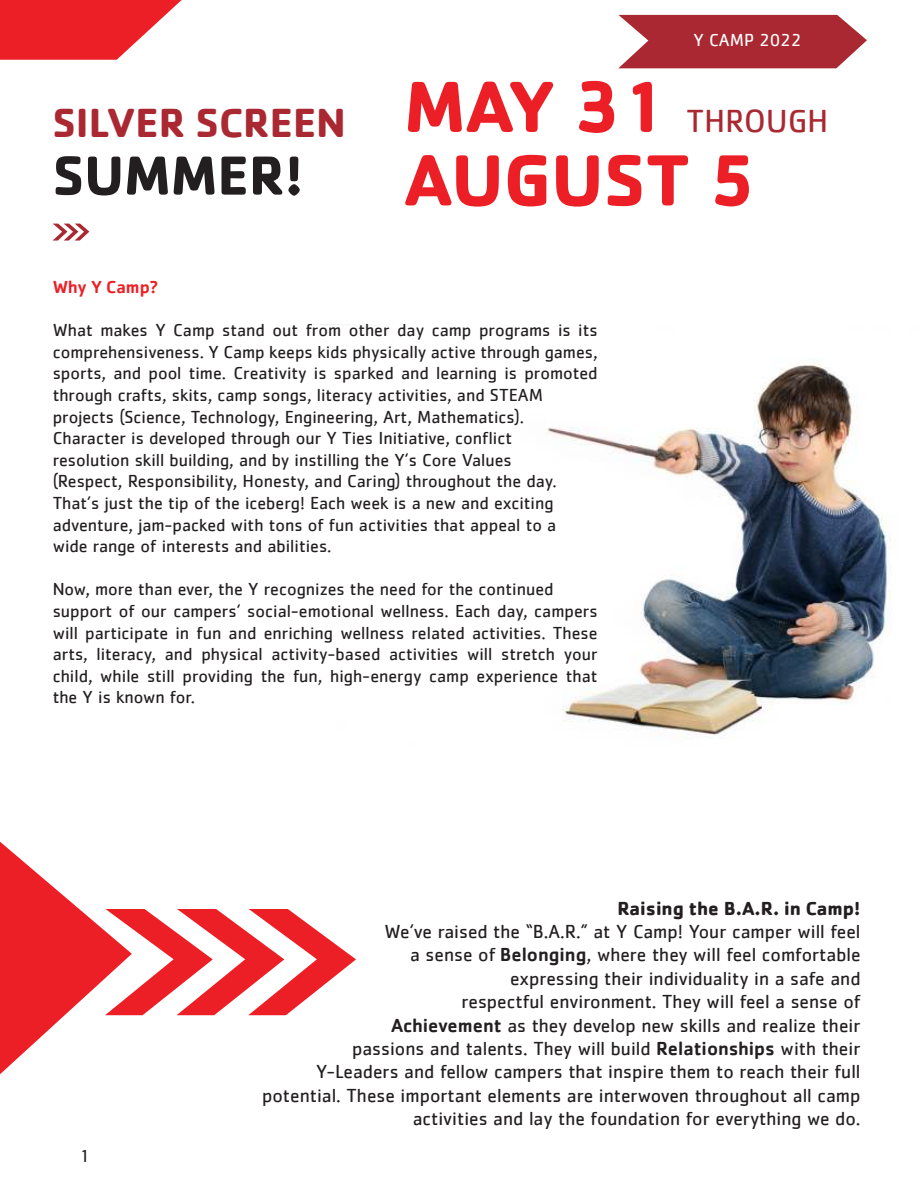
<style>
.page{position:relative;width:918px;height:1188px;background:#fff}
.page>*{position:absolute;margin:0;border:0;box-sizing:border-box;transform-origin:0 0}
.t1{font:700 75px "Cachet";color:#ed1f26}
.t2{font:700 57px "Cachet";color:#231f20}
.t3{font:700 42px "Cachet";color:#a92831}
.t4{font:33px "Cachet";color:#a92831}
.t5{font:19.5px/23.4px "Cachet";color:#231f20;text-align:right}
.t6{font:700 19.5px "Cachet";color:#231f20}
.t7{font:18px/21.6px "Cachet";color:#231f20}
.t8{font:18px "Cachet";color:#fff}
.t9{font:500 18px "Cachet";color:#ed1f26}
.s1{font-weight:500}
</style>
<div class="page">
<svg style="left:618px;top:15px;width:249px;height:53px;background:#b3424a"></svg>
<svg style="left:53px;top:224px;width:36px;height:17px"></svg>
<svg style="left:0;top:841px;width:132px;height:234px;fill:#ed1f26"></svg>
<svg style="left:105px;top:909px;width:251px;height:106px"></svg>
<svg style="left:0;top:0;width:182px;height:60px"></svg>
<img style="left:321px;top:324px;width:571px;height:414px">
<h3 class="t3" style="left:52px;top:103px;width:295px">SILVER SCREEN</h3>
<h2 class="t2" style="left:52px;top:149px;width:252px">SUMMER!</h2>
<p class="t8" style="left:693px;top:31px;width:109px">Y CAMP 2022</p>
<h1 class="t1" style="left:404px;top:72px;width:265px">MAY 31</h1>
<h3 class="t4" style="left:686px;top:105px;width:144px">THROUGH</h3>
<h1 class="t1" style="left:404px;top:145px;width:353px">AUGUST 5</h1>
<p class="t9" style="left:53px;top:279px;width:107px">Why Y Camp?</p>
<p class="t7" style="left:53px;top:320px;width:546px">What makes Y Camp stand out from other day camp programs is its comprehensiveness. Y Camp keeps kids physically active through games, sports, and pool time. Creativity is sparked and learning is promoted through crafts, skits, camp songs, literacy activities, and STEAM projects (Science, Technology, Engineering, Art, Mathematics).<br>Character is developed through our Y Ties Initiative, conflict<br>resolution skill building, and by instilling the Y’s Core Values<br>(Respect, Responsibility, Honesty, and Caring) throughout the day.<br>That’s just the tip of the iceberg! Each week is a new and exciting adventure, jam-packed with tons of fun activities that appeal to a<br>wide range of interests and abilities.</p>
<p class="t7" style="left:53px;top:579px;width:546px">Now, more than ever, the Y recognizes the need for the continued support of our campers’ social-emotional wellness. Each day, campers will participate in fun and enriching wellness related activities. These arts, literacy, and physical activity-based activities will stretch your child, while still providing the fun, high-energy camp experience that the Y is known for.</p>
<p class="t7" style="left:79px;top:1146px;width:12px">1</p>
<p class="t6" style="left:618px;top:899px;width:244px">Raising the B.A.R. in Camp!</p>
<p class="t5" style="left:262px;top:921px;width:600px">We’ve raised the “B.A.R.” at Y Camp! Your camper will feel<br>a sense of <span class="s1">Belonging</span>, where they will feel comfortable<br>expressing their individuality in a safe and<br>respectful environment. They will feel a sense of<br><span class="s1">Achievement</span> as they develop new skills and realize their<br>passions and talents. They will build <span class="s1">Relationships</span> with their<br>Y-Leaders and fellow campers that inspire them to reach their full potential. These important elements are interwoven throughout all camp activities and lay the foundation for everything we do.</p>
</div>
